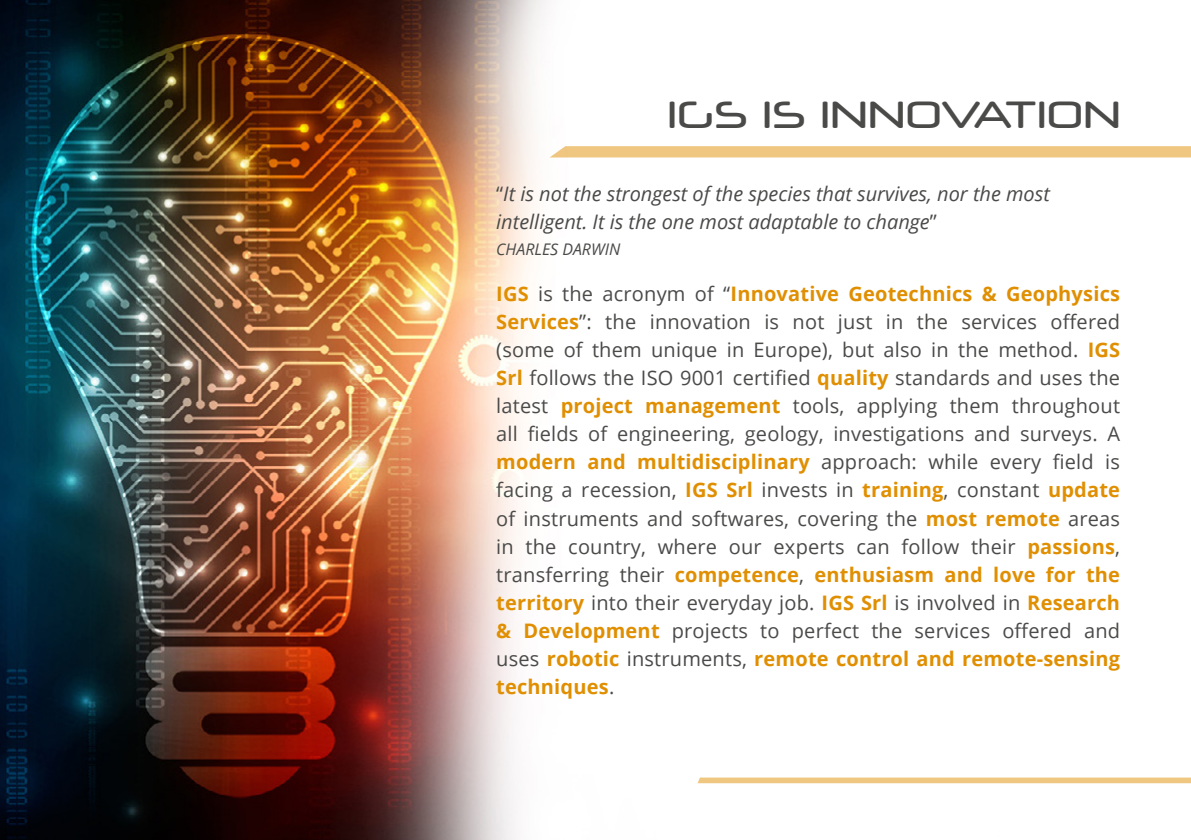
<style>
.page{position:relative;width:1191px;height:840px;background:#fff}
.page>*{position:absolute;margin:0;border:0;box-sizing:border-box;transform-origin:0 0}
.t1{font:36px "Neuropol";letter-spacing:.05em;color:#4a4a49}
.t2{font:20px/28px "Open Sans";letter-spacing:.01em;color:#4a4a49;text-align:justify}
.t3{font:italic 20px/28px "Open Sans";color:#4a4a49}
.t4{font:italic 16px "Open Sans";color:#4a4a49}
.s1{font-style:normal}
.s2{font-weight:700;color:#e08f02}
</style>
<div class="page">
<img style="left:0;top:0;width:999px;height:839px">
<svg style="left:697px;top:777px;width:494px;height:5px;background:#f1cd8e"></svg>
<svg style="left:549px;top:146px;width:642px;height:11px;background:#f0c883"></svg>
<h1 class="t1" style="left:668px;top:92px;width:453px">IGS IS INNOVATION</h1>
<p class="t3" style="left:496px;top:179px;width:555px"><span class="s1">“</span>It is not the strongest of the species that survives, nor the most intelligent. It is the one most adaptable to change<span class="s1">”</span></p>
<p class="t4" style="left:496px;top:238px;width:126px">CHARLES DARWIN</p>
<p class="t2" style="left:496px;top:279px;width:625px"><span class="s2">IGS</span> is the acronym of “<span class="s2">Innovative Geotechnics &amp; Geophysics Services</span>”: the innovation is not just in the services offered (some of them unique in Europe), but also in the method. <span class="s2">IGS Srl</span> follows the ISO 9001 certified <span class="s2">quality</span> standards and uses the latest <span class="s2">project management</span> tools, applying them throughout all fields of engineering, geology, investigations and surveys. A <span class="s2">modern and multidisciplinary</span> approach: while every field is facing a recession, <span class="s2">IGS Srl</span> invests in <span class="s2">training</span>, constant <span class="s2">update </span>of instruments and softwares, covering the <span class="s2">most remote</span> areas in the country, where our experts can follow their <span class="s2">passions</span>, transferring their <span class="s2">competence</span>, <span class="s2">enthusiasm and love for the territory</span> into their everyday job. <span class="s2">IGS Srl</span> is involved in <span class="s2">Research &amp; Development</span> projects to perfect the services offered and uses <span class="s2">robotic</span> instruments, <span class="s2">remote control and remote-sensing techniques</span>.</p>
</div>
